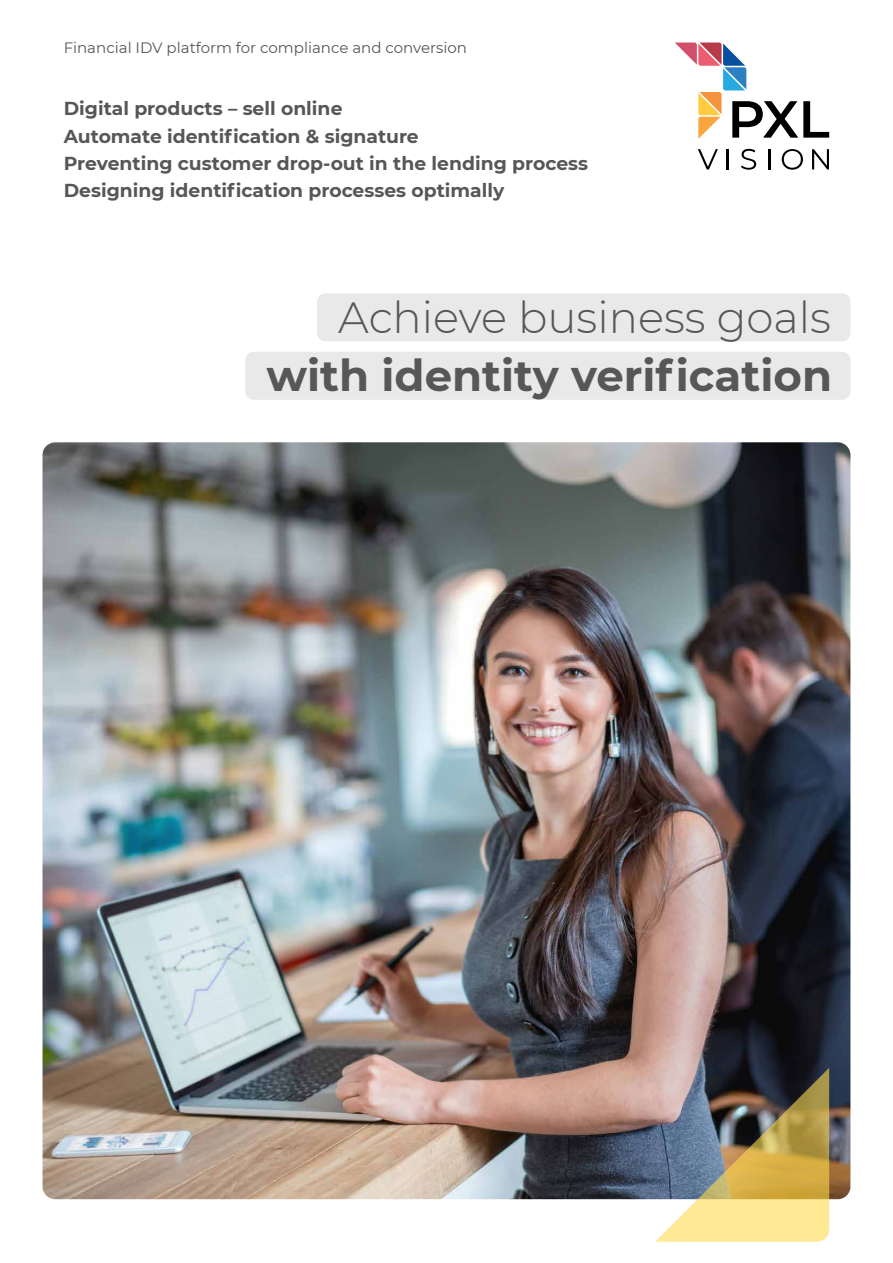
<style>
.page{position:relative;width:893px;height:1263px;background:#fff}
.page>*{position:absolute;margin:0;border:0;box-sizing:border-box;transform-origin:0 0}
.t1{font:700 43.5px "Montserrat";color:#575756}
.t2{font:300 43.5px "Montserrat";color:#575756}
.t3{font:700 18.75px/27.2px "Montserrat";color:#575756}
.t4{font:15px "Montserrat";color:#575756}
</style>
<div class="page">
<img style="left:43px;top:442px;width:807px;height:757px">
<svg style="left:698px;top:149px;width:20px;height:20px"></svg>
<hr style="left:727px;top:149px;width:2px;height:20px;background:#000">
<svg style="left:741px;top:149px;width:15px;height:21px"></svg>
<hr style="left:768px;top:149px;width:2px;height:20px;background:#000">
<svg style="left:781px;top:149px;width:22px;height:21px"></svg>
<svg style="left:812px;top:149px;width:17px;height:20px"></svg>
<svg style="left:675px;top:43px;width:154px;height:96px"></svg>
<div style="left:317px;top:293px;width:533px;height:48px;background:#e9e9e9;border-radius:9px"></div>
<div style="left:245px;top:352px;width:605px;height:48px;background:#e9e9e9;border-radius:9px"></div>
<img style="left:655px;top:1068px;width:174px;height:174px">
<p class="t4" style="left:64px;top:38px;width:405px">Financial IDV platform for compliance and conversion</p>
<p class="t3" style="left:64px;top:94px;width:526px">Digital products – sell online<br>Automate identification &amp; signature<br>Preventing customer drop-out in the lending process Designing identification processes optimally</p>
<h1 class="t2" style="left:338px;top:288px;width:494px">Achieve business goals</h1>
<h1 class="t1" style="left:266px;top:344px;width:567px">with identity verification</h1>
</div>
